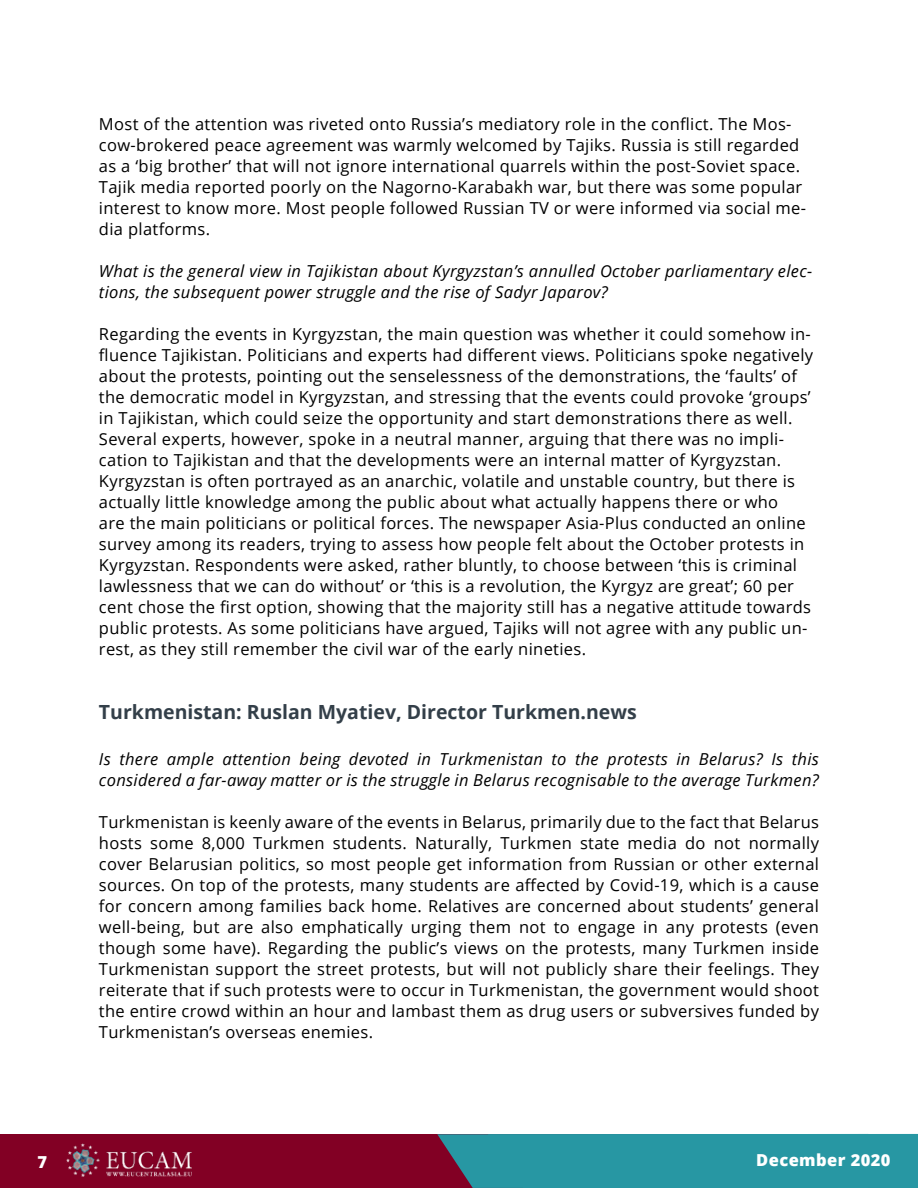
<style>
.page{position:relative;width:918px;height:1188px;background:#fff}
.page>*{position:absolute;margin:0;border:0;box-sizing:border-box;transform-origin:0 0}
.t1{font:700 19.5px "Open Sans";color:#333f49}
.t2{font:16.5px/21px "Open Sans";letter-spacing:.02em;color:#000}
.t3{font:italic 16.5px/21px "Open Sans";letter-spacing:.02em;color:#000}
.t4{font:800 16.5px "Open Sans";letter-spacing:.025em;color:#fff}
</style>
<div class="page">
<div style="left:0;top:1134px;width:918px;height:54px;background:#820024"></div>
<div style="left:437px;top:1134px;width:481px;height:54px;background:#2797a3"></div>
<img style="left:67px;top:1144px;width:124px;height:32px">
<p class="t2" style="left:99px;top:113px;width:709px">Most of the attention was riveted onto Russia’s mediatory role in the conflict. The Mos&shy;cow-brokered peace agreement was warmly welcomed by Tajiks. Russia is still regarded as a ‘big brother’ that will not ignore international quarrels within the post-Soviet space.<br>Tajik media reported poorly on the Nagorno-Karabakh war, but there was some popular interest to know more. Most people followed Russian TV or were informed via social me&shy;dia platforms.</p>
<p class="t3" style="left:99px;top:260px;width:715px">What is the general view in Tajikistan about Kyrgyzstan’s annulled October parliamentary elec&shy;tions, the subsequent power struggle and the rise of Sadyr Japarov?</p>
<p class="t2" style="left:99px;top:323px;width:716px">Regarding the events in Kyrgyzstan, the main question was whether it could somehow in&shy;fluence Tajikistan. Politicians and experts had different views. Politicians spoke negatively about the protests, pointing out the senselessness of the demonstrations, the ‘faults’ of the democratic model in Kyrgyzstan, and stressing that the events could provoke ‘groups’ in Tajikistan, which could seize the opportunity and start demonstrations there as well.<br>Several experts, however, spoke in a neutral manner, arguing that there was no impli&shy;cation to Tajikistan and that the developments were an internal matter of Kyrgyzstan.<br>Kyrgyzstan is often portrayed as an anarchic, volatile and unstable country, but there is actually little knowledge among the public about what actually happens there or who<br>are the main politicians or political forces. The newspaper Asia-Plus conducted an online survey among its readers, trying to assess how people felt about the October protests in Kyrgyzstan. Respondents were asked, rather bluntly, to choose between ‘this is criminal lawlessness that we can do without’ or ‘this is a revolution, the Kyrgyz are great’; 60 per cent chose the first option, showing that the majority still has a negative attitude towards public protests. As some politicians have argued, Tajiks will not agree with any public un&shy;rest, as they still remember the civil war of the early nineties.</p>
<p class="t1" style="left:99px;top:698px;width:539px">Turkmenistan: Ruslan Myatiev, Director Turkmen.news</p>
<p class="t3" style="left:99px;top:748px;width:721px">Is there ample attention being devoted in Turkmenistan to the protests in Belarus? Is this considered a far-away matter or is the struggle in Belarus recognisable to the average Turkmen?</p>
<p class="t2" style="left:99px;top:811px;width:722px;text-align:justify">Turkmenistan is keenly aware of the events in Belarus, primarily due to the fact that Belarus hosts some 8,000 Turkmen students. Naturally, Turkmen state media do not normally cover Belarusian politics, so most people get information from Russian or other external sources. On top of the protests, many students are affected by Covid-19, which is a cause for concern among families back home. Relatives are concerned about students’ general well-being, but are also emphatically urging them not to engage in any protests (even though some have). Regarding the public’s views on the protests, many Turkmen inside Turkmenistan support the street protests, but will not publicly share their feelings. They reiterate that if such protests were to occur in Turkmenistan, the government would shoot the entire crowd within an hour and lambast them as drug users or subversives funded by Turkmenistan’s overseas enemies.</p>
<p class="t4" style="left:37px;top:1149px;width:11px">7</p>
<p class="t4" style="left:756px;top:1147px;width:136px">December 2020</p>
</div>
